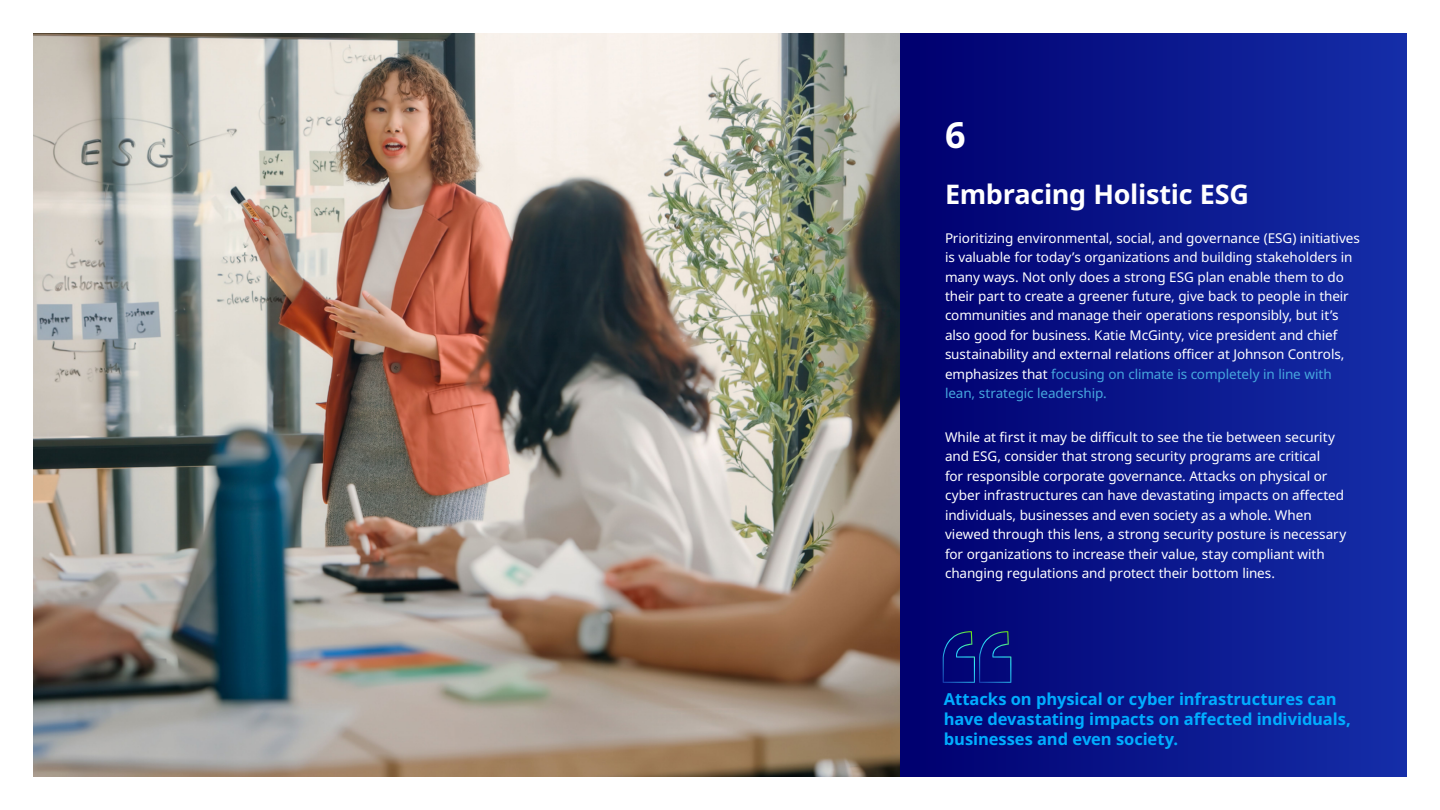
<style>
.page{position:relative;width:1440px;height:810px;background:#fff}
.page>*{position:absolute;margin:0;border:0;box-sizing:border-box;transform-origin:0 0}
.t1{font:700 36px "Noto Sans";color:#fff}
.t2{font:700 27px "Noto Sans";letter-spacing:-.01em;color:#fff}
.t3{font:700 16.5px/19.8px "Noto Sans";letter-spacing:-.005em;color:#00adff}
.t4{font:13.5px/19.5px "Noto Sans";letter-spacing:-.005em;color:#fff}
.s1{color:#46a7de}
</style>
<div class="page">
<div style="left:900px;top:34px;width:506px;height:742px;background:linear-gradient(to right,#00006e,#152ea8)"></div>
<img style="left:34px;top:34px;width:866px;height:742px">
<svg style="left:943px;top:631px;width:68px;height:52px;background:#07187e"></svg>
<h1 class="t1" style="left:945px;top:110px;width:22px">6</h1>
<h2 class="t2" style="left:945px;top:176px;width:306px">Embracing Holistic ESG</h2>
<p class="t4" style="left:945px;top:228px;width:417px">Prioritizing environmental, social, and governance (ESG) initiatives is valuable for today’s organizations and building stakeholders in many ways. Not only does a strong ESG plan enable them to do their part to create a greener future, give back to people in their communities and manage their operations responsibly, but it’s also good for business. Katie McGinty, vice president and chief sustainability and external relations officer at Johnson Controls, emphasizes that <span class="s1">focusing on climate is completely in line with lean, strategic leadership.</span></p>
<p class="t4" style="left:945px;top:427px;width:403px">While at first it may be difficult to see the tie between security and ESG, consider that strong security programs are critical<br>for responsible corporate governance. Attacks on physical or cyber infrastructures can have devastating impacts on affected individuals, businesses and even society as a whole. When viewed through this lens, a strong security posture is necessary for organizations to increase their value, stay compliant with changing regulations and protect their bottom lines.</p>
<p class="t3" style="left:944px;top:690px;width:408px">Attacks on physical or cyber infrastructures can have devastating impacts on affected individuals, businesses and even society.</p>
</div>
